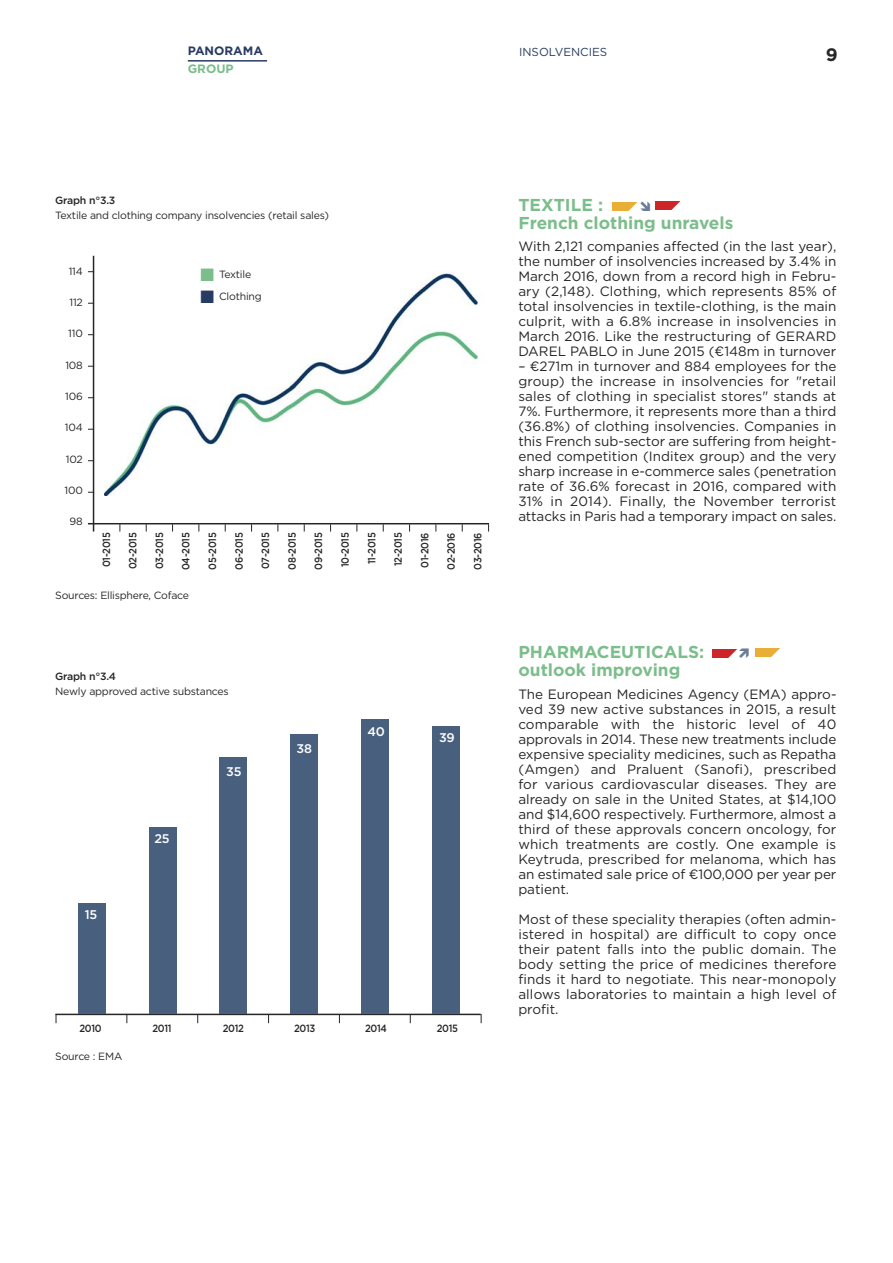
<style>
.page{position:relative;width:893px;height:1263px;background:#fff}
.page>*{position:absolute;margin:0;border:0;box-sizing:border-box;transform-origin:0 0}
.t1{font:700 18px "Gotham";color:#272627}
.t2{font:700 17.25px/18px "Gotham";color:#7cbd8c}
.t3{font:13.5px/15px "Gotham";color:#272627;text-align:justify}
.t4{font:500 12.6px "Gotham";letter-spacing:-.02em;color:#fff}
.t5{font:700 12.15px "Gotham";color:#283c63}
.t6{font:700 12.15px "Gotham";color:#7cbd8c}
.t7{font:11.55px "Gotham";color:#283c63}
.t8{font:10.5px "Gotham";letter-spacing:-.02em;color:#272627}
.t9{font:500 10.5px "Gotham";letter-spacing:-.03em;color:#272627;scale:.9 1}
.t10{font:500 10.5px "Gotham";letter-spacing:-.03em;color:#272627}
.s1{color:#7cbd8c}
.s2{color:#283c63}
</style>
<div class="page">
<div style="left:755px;top:648px;width:29px;height:9px;background:#e9ae35"></div>
<svg style="left:771px;top:648px;width:13px;height:9px"></svg>
<div style="left:712px;top:649px;width:29px;height:9px;background:#cc262b"></div>
<div style="left:655px;top:202px;width:29px;height:8px;background:#cc262b"></div>
<svg style="left:669px;top:201px;width:15px;height:9px"></svg>
<div style="left:612px;top:202px;width:29px;height:9px;background:#e9ae35"></div>
<hr style="left:93px;top:256px;width:1px;height:275px;background:#272627">
<hr style="left:88px;top:523px;width:401px;height:1px;background:#272627">
<img style="left:104px;top:272px;width:375px;height:223px">
<hr style="left:55px;top:1014px;width:426px;height:1px;background:#272627">
<div style="left:78px;top:904px;width:27px;height:110px;background:#485f7e"></div>
<div style="left:149px;top:827px;width:27px;height:187px;background:#485f7e"></div>
<div style="left:220px;top:757px;width:27px;height:257px;background:#485f7e"></div>
<div style="left:291px;top:734px;width:27px;height:280px;background:#485f7e"></div>
<div style="left:362px;top:719px;width:27px;height:295px;background:#485f7e"></div>
<div style="left:433px;top:726px;width:27px;height:288px;background:#485f7e"></div>
<hr style="left:188px;top:60px;width:79px;height:2px;background:#283c63">
<svg style="left:728px;top:649px;width:13px;height:9px"></svg>
<svg style="left:628px;top:202px;width:13px;height:9px"></svg>
<p class="t5" style="left:188px;top:44px;width:77px">PANORAMA</p>
<p class="t7" style="left:519px;top:45px;width:90px">INSOLVENCIES</p>
<h1 class="t1" style="left:826px;top:44px;width:13px">9</h1>
<p class="t6" style="left:188px;top:62px;width:47px">GROUP</p>
<p class="t10" style="left:55px;top:194px;width:62px">Graph n°3.3</p>
<p class="t8" style="left:55px;top:209px;width:275px">Textile and clothing company insolvencies (retail sales)</p>
<p class="t8" style="left:69px;top:265px;width:16px">114</p>
<p class="t8" style="left:69px;top:296px;width:15px">112</p>
<p class="t8" style="left:68px;top:328px;width:16px">110</p>
<p class="t8" style="left:65px;top:359px;width:19px">108</p>
<p class="t8" style="left:65px;top:390px;width:19px">106</p>
<p class="t8" style="left:65px;top:421px;width:19px">104</p>
<p class="t8" style="left:66px;top:453px;width:19px">102</p>
<p class="t8" style="left:65px;top:484px;width:20px">100</p>
<p class="t8" style="left:70px;top:515px;width:15px">98</p>
<p class="t8" style="left:200px;top:268px;width:52px"><span class="s1">■</span> Textile</p>
<p class="t8" style="left:200px;top:290px;width:63px"><span class="s2">■</span> Clothing</p>
<p class="t9" style="left:100px;top:567px;width:40px;rotate:-90deg">01-2015</p>
<p class="t9" style="left:127px;top:569px;width:42px;rotate:-90deg">02-2015</p>
<p class="t9" style="left:153px;top:569px;width:43px;rotate:-90deg">03-2015</p>
<p class="t9" style="left:180px;top:570px;width:43px;rotate:-90deg">04-2015</p>
<p class="t9" style="left:206px;top:569px;width:43px;rotate:-90deg">05-2015</p>
<p class="t9" style="left:233px;top:570px;width:43px;rotate:-90deg">06-2015</p>
<p class="t9" style="left:259px;top:569px;width:42px;rotate:-90deg">07-2015</p>
<p class="t9" style="left:286px;top:570px;width:43px;rotate:-90deg">08-2015</p>
<p class="t9" style="left:313px;top:570px;width:43px;rotate:-90deg">09-2015</p>
<p class="t9" style="left:339px;top:567px;width:40px;rotate:-90deg">10-2015</p>
<p class="t9" style="left:366px;top:564px;width:37px;rotate:-90deg">11-2015</p>
<p class="t9" style="left:392px;top:566px;width:39px;rotate:-90deg">12-2015</p>
<p class="t9" style="left:419px;top:568px;width:41px;rotate:-90deg">01-2016</p>
<p class="t9" style="left:445px;top:570px;width:43px;rotate:-90deg">02-2016</p>
<p class="t9" style="left:472px;top:570px;width:43px;rotate:-90deg">03-2016</p>
<p class="t8" style="left:55px;top:589px;width:135px">Sources: Ellisphere, Coface</p>
<p class="t10" style="left:55px;top:670px;width:62px">Graph n°3.4</p>
<p class="t8" style="left:55px;top:685px;width:175px">Newly approved active substances</p>
<p class="t4" style="left:85px;top:907px;width:14px">15</p>
<p class="t4" style="left:154px;top:831px;width:17px">25</p>
<p class="t4" style="left:226px;top:764px;width:17px">35</p>
<p class="t4" style="left:297px;top:741px;width:17px">38</p>
<p class="t4" style="left:367px;top:724px;width:19px">40</p>
<p class="t4" style="left:439px;top:730px;width:17px">39</p>
<p class="t9" style="left:79px;top:1022px;width:26px">2010</p>
<p class="t9" style="left:152px;top:1022px;width:23px">2011</p>
<p class="t9" style="left:223px;top:1022px;width:25px">2012</p>
<p class="t9" style="left:294px;top:1022px;width:25px">2013</p>
<p class="t9" style="left:365px;top:1022px;width:26px">2014</p>
<p class="t9" style="left:437px;top:1022px;width:25px">2015</p>
<p class="t8" style="left:55px;top:1050px;width:69px">Source : EMA</p>
<p class="t2" style="left:518px;top:196px;width:216px">TEXTILE :<br>French clothing unravels</p>
<p class="t3" style="left:518px;top:239px;width:319px">With 2,121 companies affected (in the last year), the number of insolvencies increased by 3.4% in March 2016, down from a record high in Febru&shy;ary (2,148). Clothing, which represents 85% of total insolvencies in textile-clothing, is the main culprit, with a 6.8% increase in insolvencies in March 2016. Like the restructuring of GERARD DAREL PABLO in June 2015 (¤148m in turnover</p>
<p class="t3" style="left:518px;top:359px;width:320px">– ¤271m in turnover and 884 employees for the group) the increase in insolvencies for "retail sales of clothing in specialist stores" stands at 7%. Furthermore, it represents more than a third (36.8%) of clothing insolvencies. Companies in this French sub-sector are suffering from height&shy;ened competition (Inditex group) and the very sharp increase in e-commerce sales (penetration rate of 36.6% forecast in 2016, compared with 31% in 2014). Finally, the November terrorist attacks in Paris had a temporary impact on sales.</p>
<p class="t2" style="left:518px;top:643px;width:187px">PHARMACEUTICALS: outlook improving</p>
<p class="t3" style="left:518px;top:686px;width:320px">The European Medicines Agency (EMA) appro&shy;ved 39 new active substances in 2015, a result comparable with the historic level of 40 approvals in 2014. These new treatments include expensive speciality medicines, such as Repatha (Amgen) and Praluent (Sanofi), prescribed for various cardiovascular diseases. They are already on sale in the United States, at $14,100 and $14,600 respectively. Furthermore, almost a third of these approvals concern oncology, for which treatments are costly. One example is Keytruda, prescribed for melanoma, which has an estimated sale price of ¤100,000 per year per patient.</p>
<p class="t3" style="left:518px;top:911px;width:319px">Most of these speciality therapies (often admin&shy;istered in hospital) are difficult to copy once their patent falls into the public domain. The body setting the price of medicines therefore finds it hard to negotiate. This near-monopoly allows laboratories to maintain a high level of profit.</p>
</div>
